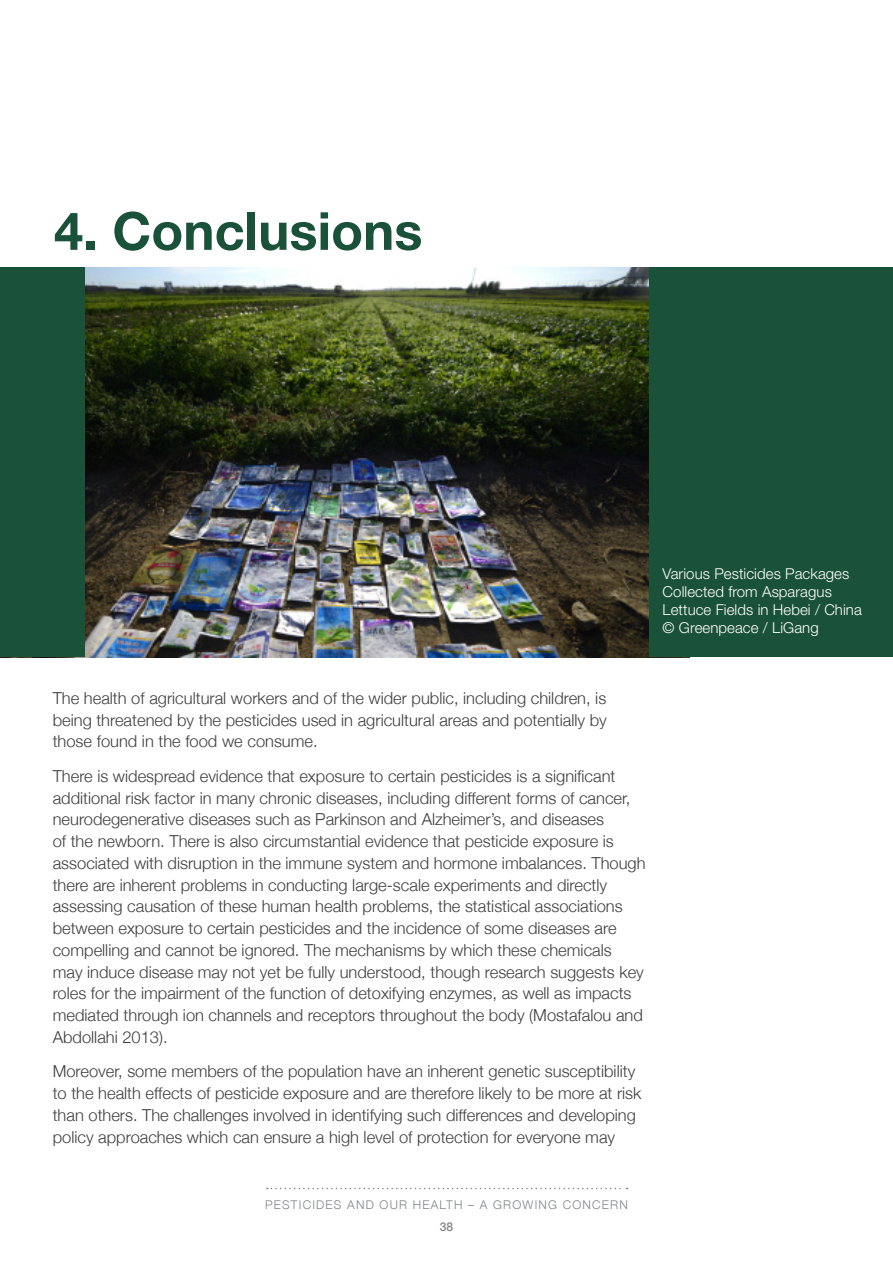
<style>
.page{position:relative;width:893px;height:1263px;background:#fff}
.page>*{position:absolute;margin:0;border:0;box-sizing:border-box;transform-origin:0 0}
.t1{font:700 52.5px "Helvetica Neue LT Std";color:#1a5139}
.t2{font:300 16.5px/21.8px "Helvetica Neue";color:#3e3e3f}
.t3{font:300 15px/18px "Helvetica Neue LT Std";letter-spacing:.005em;color:#fff}
.t4{font:300 12px "Helvetica Neue";letter-spacing:.1em;color:#808285}
.t5{font:500 12px "Helvetica Neue";color:#808285}
</style>
<div class="page">
<svg style="left:267px;top:1188px;width:361px;height:1px"></svg>
<img style="left:84px;top:268px;width:566px;height:389px">
<div style="left:650px;top:268px;width:243px;height:389px;background:#1a5139"></div>
<div style="left:0;top:268px;width:84px;height:389px;background:#1a5139"></div>
<h1 class="t1" style="left:54px;top:199px;width:370px">4. Conclusions</h1>
<p class="t3" style="left:663px;top:565px;width:201px">Various Pesticides Packages<br>Collected from Asparagus<br>Lettuce Fields in Hebei / China © Greenpeace / LiGang</p>
<p class="t2" style="left:53px;top:686px;width:556px;text-align:justify">The health of agricultural workers and of the wider public, including children, is being threatened by the pesticides used in agricultural areas and potentially by those found in the food we consume.</p>
<p class="t2" style="left:53px;top:764px;width:594px">There is widespread evidence that exposure to certain pesticides is a significant additional risk factor in many chronic diseases, including different forms of cancer, neurodegenerative diseases such as Parkinson and Alzheimer’s, and diseases<br>of the newborn. There is also circumstantial evidence that pesticide exposure is associated with disruption in the immune system and hormone imbalances. Though there are inherent problems in conducting large-scale experiments and directly assessing causation of these human health problems, the statistical associations between exposure to certain pesticides and the incidence of some diseases are compelling and cannot be ignored. The mechanisms by which these chemicals may induce disease may not yet be fully understood, though research suggests key roles for the impairment of the function of detoxifying enzymes, as well as impacts mediated through ion channels and receptors throughout the body (Mostafalou and Abdollahi 2013).</p>
<p class="t2" style="left:53px;top:1059px;width:590px">Moreover, some members of the population have an inherent genetic susceptibility to the health effects of pesticide exposure and are therefore likely to be more at risk than others. The challenges involved in identifying such differences and developing policy approaches which can ensure a high level of protection for everyone may</p>
<p class="t4" style="left:265px;top:1195px;width:364px">PESTICIDES AND OUR HEALTH – A GROWING CONCERN</p>
<p class="t5" style="left:440px;top:1217px;width:15px">38</p>
</div>
